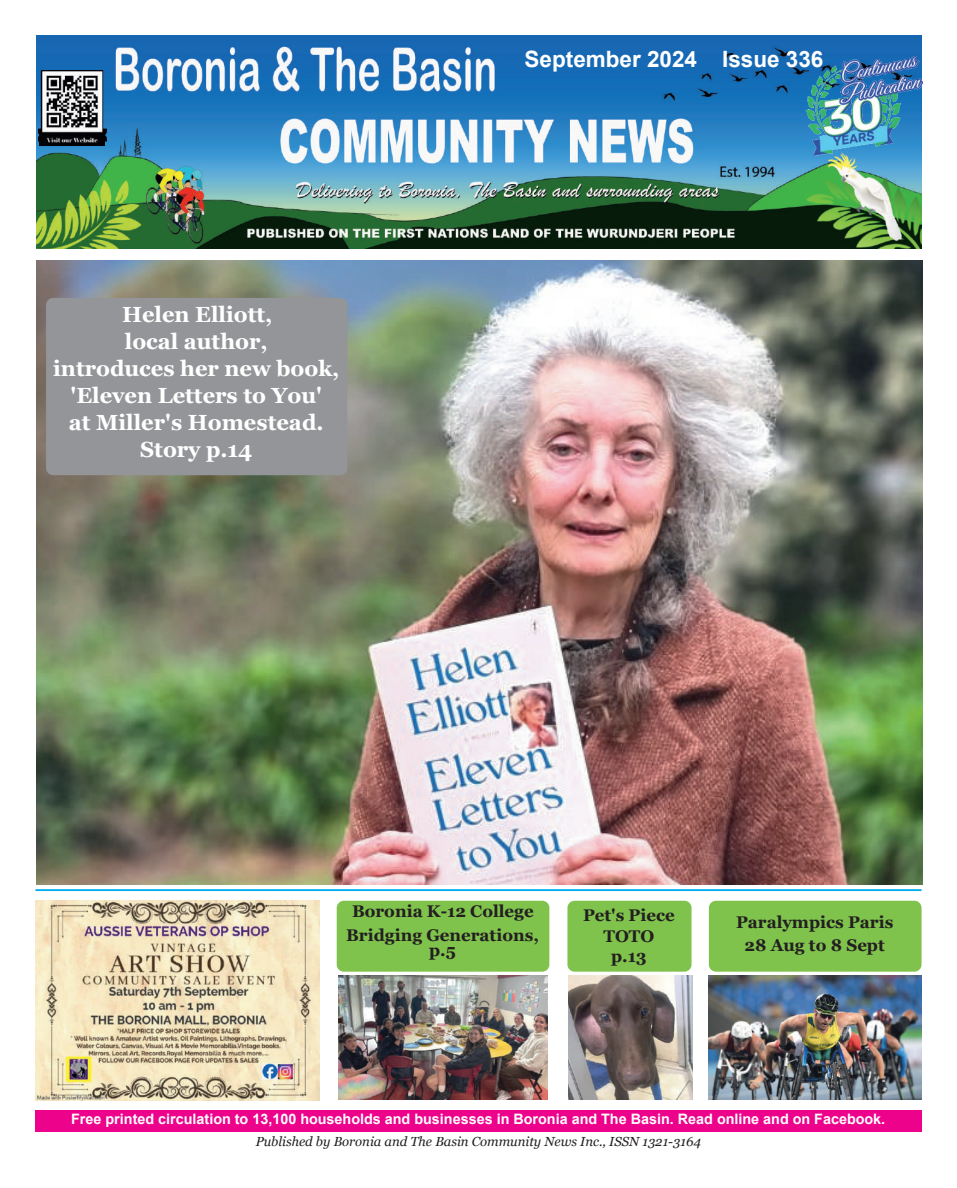
<style>
.page{position:relative;width:957px;height:1188px;background:#fff}
.page>*{position:absolute;margin:0;border:0;box-sizing:border-box;transform-origin:0 0}
.t1{font:700 22.5px "Arial";color:#fff}
.t2{font:700 21.88px/27px "Georgia";color:#fff;text-align:center}
.t3{font:700 16.88px/23.2px "Georgia";color:#231f20;text-align:center}
.t4{font:700 14.38px "Arial";color:#fff}
.t5{font:italic 13.12px "Georgia";color:#231f20}
</style>
<div class="page">
<img style="left:37px;top:35px;width:884px;height:213px">
<div style="left:35px;top:1109px;width:886px;height:21px;background:#ed028c"></div>
<img style="left:39px;top:71px;width:67px;height:74px">
<img style="left:804px;top:57px;width:118px;height:98px">
<img style="left:35px;top:900px;width:284px;height:200px">
<img style="left:568px;top:975px;width:124px;height:123px">
<img style="left:36px;top:260px;width:886px;height:624px">
<img style="left:709px;top:975px;width:212px;height:123px">
<div style="left:709px;top:900px;width:212px;height:71px;background:#7fc34c;border-radius:7px"></div>
<div style="left:567px;top:900px;width:124px;height:71px;background:#7fc34c;border-radius:7px"></div>
<hr style="left:35px;top:888px;width:886px;height:2px;background:#00aeef">
<img style="left:339px;top:975px;width:208px;height:123px">
<div style="left:337px;top:900px;width:212px;height:71px;background:#7fc34c;border-radius:7px"></div>
<div style="left:46px;top:298px;width:301px;height:177px;background:#939598;border-radius:7px"></div>
<h2 class="t2" style="left:53px;top:301px;width:288px">Helen Elliott,<br>local author,<br>introduces her new book, 'Eleven Letters to You'<br>at Miller's Homestead.<br>Story p.14</h2>
<h1 class="t1" style="left:524px;top:46px;width:300px">September 2024 Issue 336</h1>
<p class="t3" style="left:346px;top:899px;width:194px">Boronia K-12 College<br>Bridging Generations,</p>
<p class="t3" style="left:429px;top:938px;width:28px">p.5</p>
<p class="t3" style="left:583px;top:904px;width:93px;line-height:20.8px">Pet's Piece<br>TOTO<br>p.13</p>
<p class="t3" style="left:736px;top:910px;width:159px">Paralympics Paris<br>28 Aug to 8 Sept</p>
<p class="t4" style="left:71px;top:1110px;width:815px">Free printed circulation to 13,100 households and businesses in Boronia and The Basin. Read online and on Facebook.</p>
<p class="t5" style="left:256px;top:1133px;width:447px">Published by Boronia and The Basin Community News Inc., ISSN 1321-3164</p>
</div>
